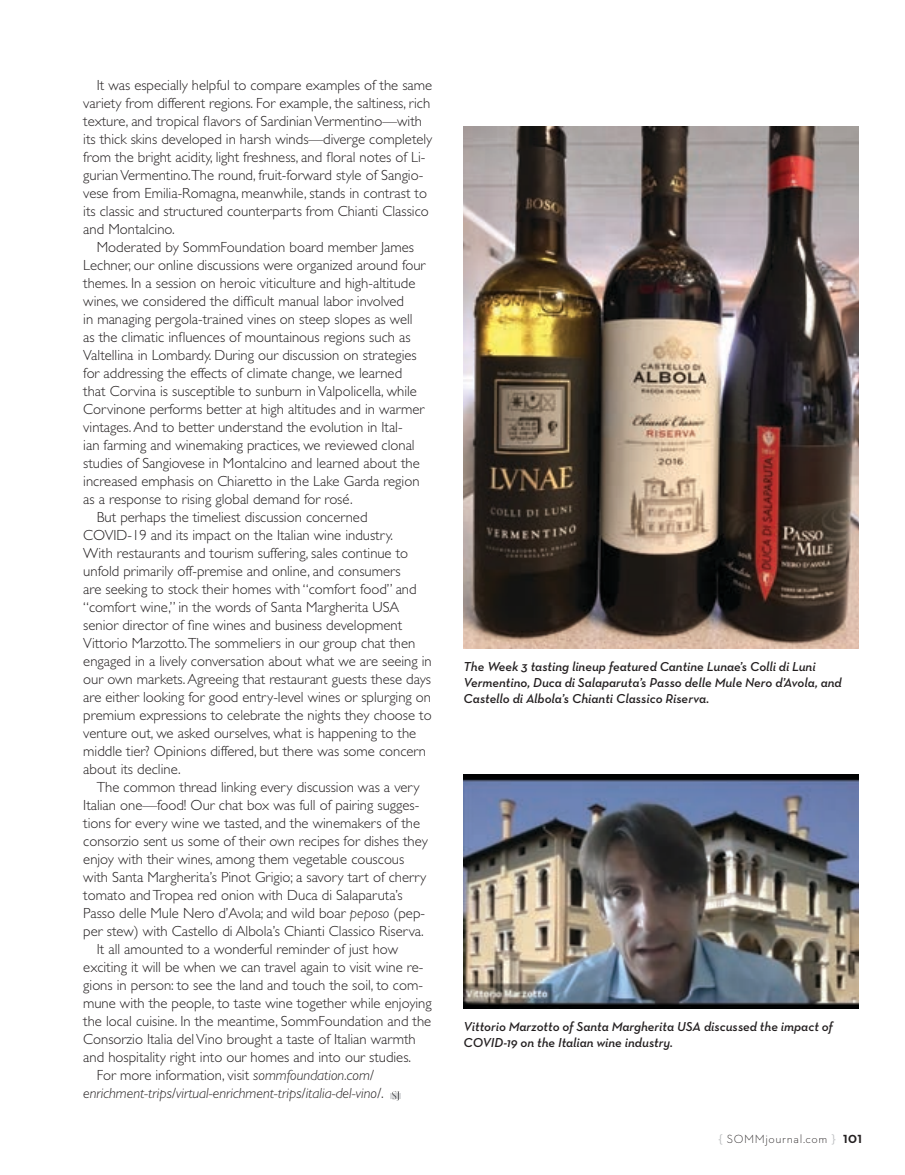
<style>
.page{position:relative;width:905px;height:1175px;background:#fff}
.page>*{position:absolute;margin:0;border:0;box-sizing:border-box;transform-origin:0 0}
.t1{font:300 14.7px/18px "Gill Sans Std";color:#231f20}
.t2{font:italic 300 14.7px "Gill Sans Std";color:#231f20}
.t3{font:italic 600 13.2px/15.9px "Neutra Text";color:#231f20}
.t4{font:300 12px "Neutra Text";letter-spacing:.05em;color:#231f20}
.s1{font-style:italic}
.s2{font-style:normal}
.s3{font-weight:400;color:#bcbec0}
.s4{font-family:"Neutra Text Bold Alt";font-weight:400}
</style>
<div class="page">
<div style="left:391px;top:1092px;width:10px;height:6px;background:#dadbdd"></div>
<svg style="left:392px;top:1091px;width:7px;height:9px"></svg>
<img style="left:463px;top:126px;width:395px;height:522px">
<img style="left:463px;top:774px;width:395px;height:234px">
<p class="t1" style="left:83px;top:76px;width:350px;text-indent:14px">It was especially helpful to compare examples of the same variety from different regions. For example, the saltiness, rich texture, and tropical flavors of Sardinian Vermentino—with its thick skins developed in harsh winds—diverge completely from the bright acidity, light freshness, and floral notes of Li&shy;gurian Vermentino.The round, fruit-forward style of Sangio&shy;vese from Emilia-Romagna, meanwhile, stands in contrast to its classic and structured counterparts from Chianti Classico and Montalcino.</p>
<p class="t1" style="left:97px;top:238px;width:319px">Moderated by SommFoundation board member James</p>
<p class="t1" style="left:83px;top:256px;width:344px">Lechner, our online discussions were organized around four</p>
<p class="t1" style="left:83px;top:274px;width:334px">themes. In a session on heroic viticulture and high-altitude</p>
<p class="t1" style="left:83px;top:292px;width:322px">wines, we considered the difficult manual labor involved</p>
<p class="t1" style="left:83px;top:310px;width:331px">in managing pergola-trained vines on steep slopes as well</p>
<p class="t1" style="left:83px;top:328px;width:329px">as the climatic influences of mountainous regions such as</p>
<p class="t1" style="left:83px;top:346px;width:335px">Valtellina in Lombardy. During our discussion on strategies</p>
<p class="t1" style="left:83px;top:364px;width:320px">for addressing the effects of climate change, we learned</p>
<p class="t1" style="left:83px;top:382px;width:335px">that Corvina is susceptible to sunburn in Valpolicella, while</p>
<p class="t1" style="left:83px;top:400px;width:342px">Corvinone performs better at high altitudes and in warmer</p>
<p class="t1" style="left:83px;top:418px;width:321px">vintages. And to better understand the evolution in Ital-</p>
<p class="t1" style="left:83px;top:436px;width:333px">ian farming and winemaking practices, we reviewed clonal</p>
<p class="t1" style="left:83px;top:454px;width:338px">studies of Sangiovese in Montalcino and learned about the</p>
<p class="t1" style="left:83px;top:472px;width:338px">increased emphasis on Chiaretto in the Lake Garda region</p>
<p class="t1" style="left:83px;top:490px;width:271px">as a response to rising global demand for rosé.</p>
<p class="t1" style="left:97px;top:508px;width:272px">But perhaps the timeliest discussion concerned</p>
<p class="t1" style="left:83px;top:526px;width:311px">COVID-19 and its impact on the Italian wine industry.</p>
<p class="t1" style="left:83px;top:544px;width:326px">With restaurants and tourism suffering, sales continue to</p>
<p class="t1" style="left:83px;top:562px;width:319px">unfold primarily off-premise and online, and consumers</p>
<p class="t1" style="left:83px;top:580px;width:335px">are seeking to stock their homes with “comfort food” and</p>
<p class="t1" style="left:83px;top:598px;width:317px">“comfort wine,” in the words of Santa Margherita USA</p>
<p class="t1" style="left:83px;top:616px;width:320px">senior director of fine wines and business development</p>
<p class="t1" style="left:83px;top:634px;width:333px">Vittorio Marzotto.The sommeliers in our group chat then</p>
<p class="t1" style="left:83px;top:652px;width:350px">engaged in a lively conversation about what we are seeing in</p>
<p class="t1" style="left:83px;top:670px;width:349px">our own markets. Agreeing that restaurant guests these days</p>
<p class="t1" style="left:83px;top:688px;width:349px">are either looking for good entry-level wines or splurging on</p>
<p class="t1" style="left:83px;top:706px;width:350px">premium expressions to celebrate the nights they choose to</p>
<p class="t1" style="left:83px;top:724px;width:334px">venture out, we asked ourselves, what is happening to the</p>
<p class="t1" style="left:83px;top:742px;width:344px">middle tier? Opinions differed, but there was some concern</p>
<p class="t1" style="left:83px;top:760px;width:99px">about its decline.</p>
<p class="t1" style="left:97px;top:778px;width:324px">The common thread linking every discussion was a very</p>
<p class="t1" style="left:83px;top:796px;width:337px">Italian one—food! Our chat box was full of pairing sugges-</p>
<p class="t1" style="left:83px;top:814px;width:338px">tions for every wine we tasted, and the winemakers of the</p>
<p class="t1" style="left:83px;top:832px;width:346px">consorzio sent us some of their own recipes for dishes they</p>
<p class="t1" style="left:83px;top:850px;width:322px">enjoy with their wines, among them vegetable couscous</p>
<p class="t1" style="left:83px;top:868px;width:344px">with Santa Margherita’s Pinot Grigio; a savory tart of cherry</p>
<p class="t1" style="left:83px;top:886px;width:321px">tomato and Tropea red onion with Duca di Salaparuta’s</p>
<p class="t1" style="left:83px;top:904px;width:343px">Passo delle Mule Nero d’Avola; and wild boar <span class="s1">peposo</span> (pep-</p>
<p class="t1" style="left:83px;top:922px;width:342px">per stew) with Castello di Albola’s Chianti Classico Riserva.</p>
<p class="t1" style="left:97px;top:940px;width:303px">It all amounted to a wonderful reminder of just how</p>
<p class="t1" style="left:83px;top:958px;width:341px">exciting it will be when we can travel again to visit wine re-</p>
<p class="t1" style="left:83px;top:976px;width:341px">gions in person: to see the land and touch the soil, to com-</p>
<p class="t1" style="left:83px;top:994px;width:350px">mune with the people, to taste wine together while enjoying</p>
<p class="t1" style="left:83px;top:1012px;width:349px">the local cuisine. In the meantime, SommFoundation and the</p>
<p class="t1" style="left:83px;top:1030px;width:334px">Consorzio Italia del Vino brought a taste of Italian warmth</p>
<p class="t1" style="left:83px;top:1048px;width:329px">and hospitality right into our homes and into our studies.</p>
<p class="t1" style="left:97px;top:1066px;width:279px">For more information, visit <span class="s1">sommfoundation.com/</span></p>
<p class="t2" style="left:83px;top:1085px;width:302px">enrichment-trips/virtual-enrichment-trips/italia-del-vino/<span class="s2">.</span></p>
<p class="t3" style="left:463px;top:658px;width:379px">The Week 3 tasting lineup featured Cantine Lunae’s Colli di Luni<br>Vermentino, Duca di Salaparuta’s Passo delle Mule Nero d’Avola, and<br>Castello di Albola’s Chianti Classico Riserva.</p>
<p class="t3" style="left:463px;top:1018px;width:371px">Vittorio Marzotto of Santa Margherita USA discussed the impact of<br>COVID-19 on the Italian wine industry.</p>
<p class="t4" style="left:718px;top:1131px;width:145px"><span class="s3">{</span> SOMMjournal.com <span class="s3">}</span> <span class="s4">101</span></p>
</div>
